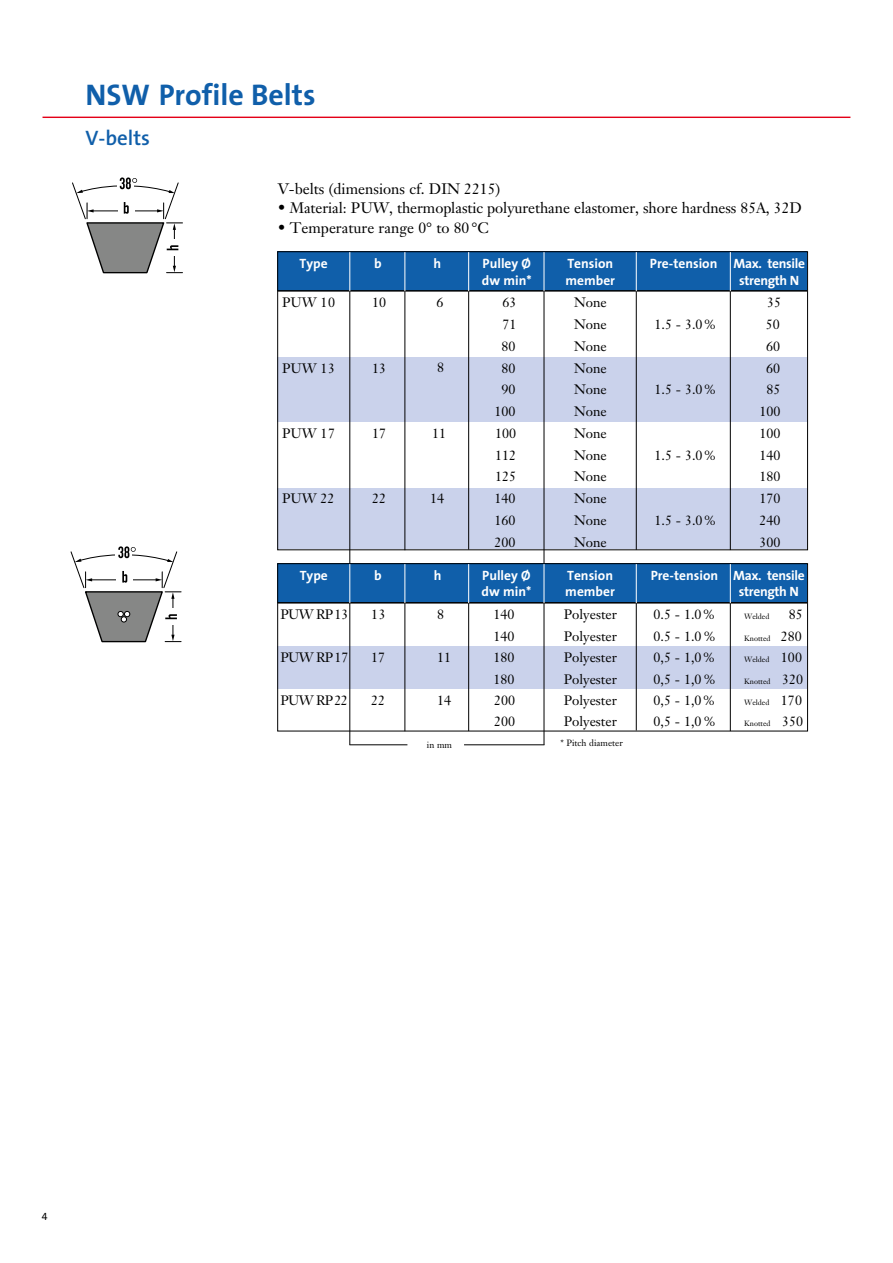
<style>
.page{position:relative;width:893px;height:1263px;background:#fff}
.page>*{position:absolute;margin:0;border:0;box-sizing:border-box;transform-origin:0 0}
.t1{font:700 30px "The Sans";color:#105faa}
.t2{font:600 21px "The Sans";color:#105faa}
.t3{font:15px "Janson Text";letter-spacing:-.005em;color:#000}
.t4{font:13.5px/21.8px "Janson Text";color:#000}
.t5{font:700 13.5px/16.2px "The Sans";color:#fff}
.t6{font:700 13.5px/16.2px "The Sans";letter-spacing:-.025em;color:#fff}
.t7{font:10.5px "The Sans Caps";color:#000}
.t8{font:9px "Janson Text";color:#000}
.t9{font:7.5px "Janson Text";color:#000}
.s1{font-size:13.5px}
</style>
<div class="page">
<div style="left:278px;top:646px;width:529px;height:42px;background:#cad2eb"></div>
<hr style="left:349px;top:744px;width:58px;height:1px;background:#000">
<hr style="left:464px;top:744px;width:80px;height:1px;background:#000">
<hr style="left:43px;top:117px;width:807px;height:1px;background:#e40018">
<div style="left:278px;top:252px;width:529px;height:39px;background:#105faa"></div>
<div style="left:278px;top:488px;width:529px;height:61px;background:#cad2eb"></div>
<div style="left:278px;top:358px;width:529px;height:64px;background:#cad2eb"></div>
<div style="left:277px;top:251px;width:531px;height:299px;border:1px solid #000"></div>
<hr style="left:349px;top:291px;width:1px;height:273px;background:#000">
<hr style="left:278px;top:290px;width:529px;height:2px;background:#000">
<svg style="left:72px;top:177px;width:111px;height:96px"></svg>
<svg style="left:71px;top:546px;width:110px;height:96px"></svg>
<hr style="left:349px;top:252px;width:1px;height:39px;background:#fff">
<hr style="left:404px;top:291px;width:1px;height:259px;background:#000">
<hr style="left:404px;top:252px;width:1px;height:39px;background:#fff">
<hr style="left:468px;top:291px;width:1px;height:258px;background:#000">
<hr style="left:468px;top:252px;width:1px;height:39px;background:#fff">
<hr style="left:636px;top:291px;width:1px;height:259px;background:#000">
<hr style="left:636px;top:252px;width:1px;height:39px;background:#fff">
<hr style="left:730px;top:291px;width:1px;height:259px;background:#000">
<hr style="left:730px;top:252px;width:1px;height:39px;background:#fff">
<hr style="left:544px;top:291px;width:1px;height:272px;background:#000">
<hr style="left:544px;top:252px;width:1px;height:39px;background:#fff">
<div style="left:278px;top:564px;width:529px;height:39px;background:#105faa"></div>
<div style="left:277px;top:563px;width:531px;height:168px;border:1px solid #000"></div>
<hr style="left:349px;top:603px;width:1px;height:142px;background:#000">
<hr style="left:278px;top:602px;width:529px;height:1px;background:#000">
<hr style="left:349px;top:564px;width:1px;height:39px;background:#fff">
<hr style="left:404px;top:564px;width:1px;height:39px;background:#fff">
<hr style="left:468px;top:564px;width:1px;height:39px;background:#fff">
<hr style="left:636px;top:564px;width:1px;height:39px;background:#fff">
<hr style="left:404px;top:603px;width:1px;height:128px;background:#000">
<hr style="left:468px;top:603px;width:1px;height:128px;background:#000">
<hr style="left:636px;top:603px;width:1px;height:127px;background:#000">
<hr style="left:730px;top:603px;width:1px;height:128px;background:#000">
<hr style="left:730px;top:564px;width:1px;height:39px;background:#fff">
<hr style="left:544px;top:603px;width:1px;height:142px;background:#000">
<hr style="left:544px;top:564px;width:1px;height:39px;background:#fff">
<h1 class="t1" style="left:85px;top:69px;width:232px">NSW Profile Belts</h1>
<h2 class="t2" style="left:85px;top:120px;width:66px">V-belts</h2>
<p class="t3" style="left:278px;top:179px;width:224px">V-belts (dimensions cf. DIN 2215)</p>
<p class="t3" style="left:278px;top:198px;width:526px">• Material: PUW, thermoplastic polyurethane elastomer, shore hardness 85A, 32D</p>
<p class="t3" style="left:278px;top:218px;width:213px">• Temperature range 0° to 80 °C</p>
<p class="t5" style="left:299px;top:255px;width:30px">Type</p>
<p class="t5" style="left:482px;top:255px;width:51px">Pulley Ø dw min*</p>
<p class="t5" style="left:565px;top:255px;width:51px">Tension member</p>
<p class="t6" style="left:739px;top:255px;width:67px;text-indent:-89px">Pre-tension Max. tensile strength N</p>
<p class="t5" style="left:374px;top:255px;width:9px">b</p>
<p class="t5" style="left:433px;top:255px;width:9px">h</p>
<p class="t4" style="left:282px;top:292px;width:55px">PUW 10</p>
<p class="t4" style="left:372px;top:292px;width:16px">10</p>
<p class="t4" style="left:437px;top:292px;width:9px">6</p>
<p class="t4" style="left:282px;top:357px;width:55px">PUW 13</p>
<p class="t4" style="left:372px;top:357px;width:16px">13</p>
<p class="t4" style="left:437px;top:357px;width:9px">8</p>
<p class="t4" style="left:282px;top:422px;width:55px">PUW 17</p>
<p class="t4" style="left:372px;top:422px;width:16px">17</p>
<p class="t4" style="left:432px;top:422px;width:16px">11</p>
<p class="t4" style="left:282px;top:487px;width:54px">PUW 22</p>
<p class="t4" style="left:372px;top:487px;width:16px">22</p>
<p class="t4" style="left:430px;top:487px;width:16px">14</p>
<p class="t4" style="left:495px;top:292px;width:23px;text-align:center">63<br>71<br>80<br>80<br>90<br>100<br>100<br>112<br>125<br>140<br>160<br>200</p>
<p class="t4" style="left:574px;top:292px;width:34px;text-align:justify">None None None None None None None None None None None None</p>
<p class="t4" style="left:759px;top:292px;width:23px;text-align:center">35<br>50<br>60<br>60<br>85<br>100<br>100<br>140<br>180<br>170<br>240<br>300</p>
<p class="t4" style="left:655px;top:313px;width:64px">1.5 - 3.0%</p>
<p class="t4" style="left:655px;top:379px;width:64px">1.5 - 3.0%</p>
<p class="t4" style="left:655px;top:444px;width:64px">1.5 - 3.0%</p>
<p class="t4" style="left:655px;top:509px;width:64px">1.5 - 3.0%</p>
<p class="t5" style="left:300px;top:567px;width:30px">Type</p>
<p class="t5" style="left:482px;top:567px;width:51px">Pulley Ø dw min*</p>
<p class="t5" style="left:565px;top:567px;width:51px">Tension member</p>
<p class="t6" style="left:739px;top:567px;width:67px;text-indent:-88px">Pre-tension Max. tensile strength N</p>
<p class="t5" style="left:374px;top:567px;width:9px">b</p>
<p class="t5" style="left:434px;top:567px;width:9px">h</p>
<p class="t4" style="left:564px;top:604px;width:55px">Polyester<br>Polyester</p>
<p class="t9" style="left:744px;top:612px;width:27px">Welded</p>
<p class="t4" style="left:789px;top:604px;width:16px">85</p>
<p class="t4" style="left:280px;top:604px;width:70px">PUW RP13</p>
<p class="t4" style="left:493px;top:604px;width:23px">140<br>140</p>
<p class="t4" style="left:654px;top:604px;width:64px">0.5 - 1.0%<br>0.5 - 1.0%</p>
<p class="t4" style="left:371px;top:604px;width:16px">13</p>
<p class="t4" style="left:437px;top:604px;width:9px">8</p>
<p class="t9" style="left:744px;top:634px;width:59px">Knotted <span class="s1">280</span></p>
<p class="t4" style="left:564px;top:646px;width:55px">Polyester<br>Polyester</p>
<p class="t9" style="left:744px;top:655px;width:59px">Welded <span class="s1">100</span></p>
<p class="t4" style="left:280px;top:646px;width:70px">PUW RP17</p>
<p class="t4" style="left:493px;top:646px;width:23px">180<br>180</p>
<p class="t4" style="left:654px;top:646px;width:64px">0,5 - 1,0%<br>0,5 - 1,0%</p>
<p class="t4" style="left:371px;top:646px;width:16px">17</p>
<p class="t4" style="left:437px;top:646px;width:16px">11</p>
<p class="t9" style="left:744px;top:676px;width:60px">Knotted <span class="s1">320</span></p>
<p class="t4" style="left:564px;top:689px;width:55px">Polyester<br>Polyester</p>
<p class="t9" style="left:744px;top:697px;width:59px">Welded <span class="s1">170</span></p>
<p class="t4" style="left:280px;top:689px;width:69px">PUW RP22</p>
<p class="t4" style="left:494px;top:689px;width:23px">200<br>200</p>
<p class="t4" style="left:654px;top:689px;width:64px">0,5 - 1,0%<br>0,5 - 1,0%</p>
<p class="t4" style="left:371px;top:689px;width:16px">22</p>
<p class="t4" style="left:437px;top:689px;width:16px">14</p>
<p class="t9" style="left:744px;top:719px;width:60px">Knotted <span class="s1">350</span></p>
<p class="t8" style="left:427px;top:739px;width:27px">in mm</p>
<p class="t8" style="left:560px;top:737px;width:64px">* Pitch diameter</p>
<p class="t7" style="left:42px;top:1208px;width:7px">4</p>
</div>
